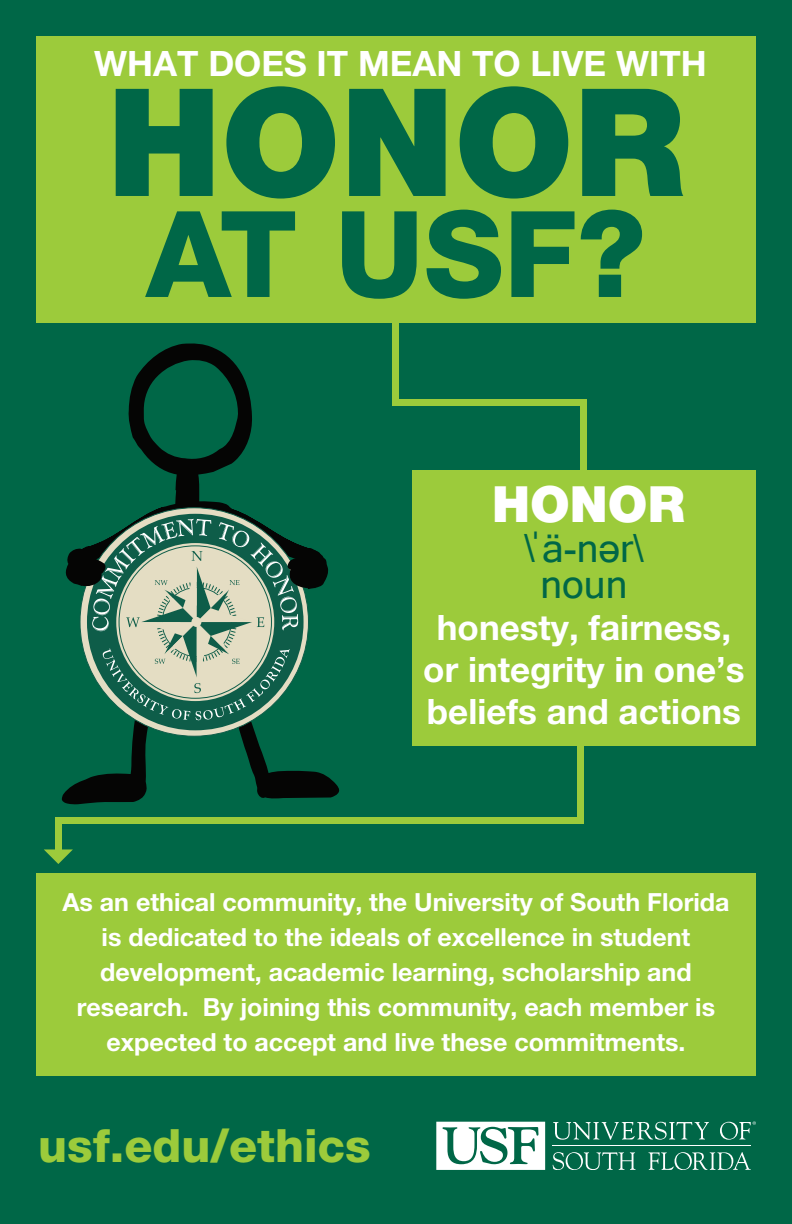
<style>
.page{position:relative;width:792px;height:1224px;background:#006747}
.page>*{position:absolute;margin:0;border:0;box-sizing:border-box;transform-origin:0 0}
.t1{font:900 150px "Helvetica Neue LT Pro";color:#006747}
.t2{font:800 119.9px "Helvetica Neue LT Pro";color:#006747}
.t3{font:900 50px "Helvetica Neue LT Pro";color:#fff}
.t4{font:800 46px "Helvetica Neue LT Pro";color:#9ccb3b}
.t5{font:39px "Microsoft Sans Serif";color:#006747}
.t6{font:700 35px/42px "Helvetica Neue LT Pro";color:#fff;text-align:center}
.t7{font:700 25px/35px "Helvetica Neue LT Pro";color:#fff;text-align:center}
</style>
<div class="page">
<div style="left:36px;top:36px;width:720px;height:286px;background:#9ccb3b"></div>
<svg style="left:436px;top:1122px;width:109px;height:48px"></svg>
<svg style="left:553px;top:1122px;width:156px;height:18px"></svg>
<svg style="left:553px;top:1152px;width:83px;height:18px"></svg>
<svg style="left:648px;top:1152px;width:103px;height:18px"></svg>
<hr style="left:552px;top:1145px;width:199px;height:1px;background:#fff">
<svg style="left:720px;top:1122px;width:36px;height:18px"></svg>
<svg style="left:62px;top:720px;width:278px;height:84px"></svg>
<svg style="left:65px;top:343px;width:263px;height:377px"></svg>
<div style="left:392px;top:314px;width:8px;height:92px;background:#9ccb3b"></div>
<div style="left:412px;top:470px;width:344px;height:276px;background:#9ccb3b"></div>
<div style="left:580px;top:399px;width:8px;height:75px;background:#9ccb3b"></div>
<div style="left:392px;top:399px;width:196px;height:7px;background:#9ccb3b"></div>
<div style="left:36px;top:873px;width:720px;height:203px;background:#9ccb3b"></div>
<div style="left:55px;top:817px;width:7px;height:33px;background:#9ccb3b"></div>
<div style="left:55px;top:817px;width:525px;height:7px;background:#9ccb3b"></div>
<div style="left:577px;top:742px;width:7px;height:82px;background:#9ccb3b"></div>
<svg style="left:44px;top:849px;width:29px;height:15px"></svg>
<p class="t6" style="left:94px;top:42px;width:614px">WHAT DOES IT MEAN TO LIVE WITH</p>
<p class="t1" style="left:107px;top:53px;width:579px">HONOR</p>
<p class="t2" style="left:146px;top:183px;width:501px">AT USF?</p>
<p class="t3" style="left:492px;top:474px;width:194px">HONOR</p>
<p class="t5" style="left:524px;top:526px;width:121px">\ˈä-nər\</p>
<p class="t5" style="left:541px;top:562px;width:88px">noun</p>
<p class="t6" style="left:423px;top:605px;width:323px">honesty, fairness, or integrity in one’s beliefs and actions</p>
<p class="t7" style="left:62px;top:884px;width:669px">As an ethical community, the University of South Florida is dedicated to the ideals of excellence in student development, academic learning, scholarship and research. By joining this community, each member is expected to accept and live these commitments.</p>
<p class="t4" style="left:38px;top:1118px;width:334px">usf.edu/ethics</p>
</div>
